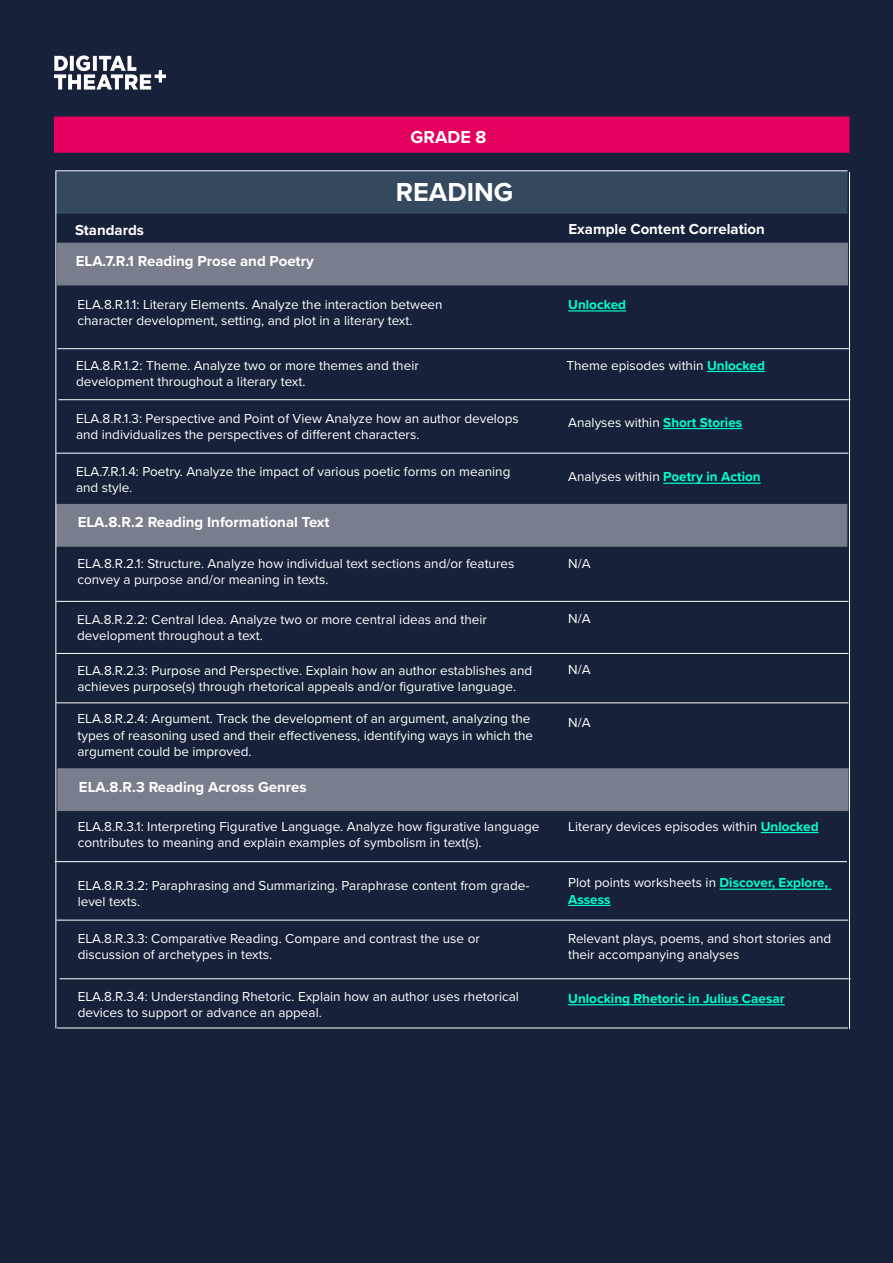
<style>
.page{position:relative;width:893px;height:1263px;background:#17213a}
.page>*{position:absolute;margin:0;border:0;box-sizing:border-box;transform-origin:0 0}
.t1{font:700 27px "Proxima Nova";color:#fff}
.t2{font:700 18px "Proxima Nova";color:#fff}
.t3{font:700 15px "Proxima Nova";color:#fff}
.t4{font:13.5px/16.2px "Proxima Nova";color:#fff}
.t5{font:700 13.5px/16.2px "Proxima Nova";color:#00ffcd}
.s1{font-weight:700;color:#00ffcd}
.s2{font-weight:400;color:#fff}
</style>
<div class="page">
<div style="left:54px;top:117px;width:795px;height:36px;background:#e6005d;border:2px solid #e6005d"></div>
<div style="left:56px;top:171px;width:791px;height:43px;background:#34495e;border:2px solid #34495e"></div>
<div style="left:57px;top:243px;width:791px;height:42px;background:#787e8c"></div>
<hr style="left:55px;top:171px;width:1px;height:857px;background:#fff">
<hr style="left:55px;top:170px;width:793px;height:1px;background:#fff">
<div style="left:56px;top:504px;width:791px;height:42px;background:#787e8c"></div>
<hr style="left:56px;top:601px;width:792px;height:1px;background:#fff">
<hr style="left:57px;top:348px;width:792px;height:1px;background:#fff">
<hr style="left:58px;top:399px;width:793px;height:1px;background:#fff">
<hr style="left:60px;top:978px;width:791px;height:1px;background:#fff">
<hr style="left:707px;top:371px;width:58px;height:1px;background:#00ffcd">
<hr style="left:56px;top:453px;width:792px;height:1px;background:#fff">
<hr style="left:663px;top:483px;width:98px;height:1px;background:#00ffcd">
<hr style="left:568px;top:310px;width:58px;height:1px;background:#00ffcd">
<hr style="left:56px;top:653px;width:792px;height:1px;background:#fff">
<hr style="left:56px;top:702px;width:792px;height:1px;background:#fff">
<div style="left:57px;top:768px;width:791px;height:43px;background:#787e8c"></div>
<hr style="left:55px;top:861px;width:792px;height:1px;background:#fff">
<hr style="left:56px;top:920px;width:792px;height:1px;background:#fff">
<hr style="left:761px;top:832px;width:58px;height:1px;background:#00ffcd">
<hr style="left:720px;top:889px;width:111px;height:1px;background:#00ffcd">
<hr style="left:568px;top:905px;width:43px;height:1px;background:#00ffcd">
<hr style="left:568px;top:1004px;width:217px;height:1px;background:#00ffcd">
<hr style="left:57px;top:1027px;width:791px;height:1px;background:#fff">
<hr style="left:849px;top:172px;width:1px;height:857px;background:#fff">
<hr style="left:663px;top:428px;width:79px;height:1px;background:#00ffcd">
<img style="left:54px;top:54px;width:112px;height:36px">
<h2 class="t2" style="left:411px;top:123px;width:77px">GRADE 8</h2>
<h1 class="t1" style="left:396px;top:171px;width:119px">READING</h1>
<p class="t3" style="left:75px;top:219px;width:71px">Standards</p>
<p class="t3" style="left:569px;top:217px;width:198px">Example Content Correlation</p>
<p class="t3" style="left:76px;top:250px;width:240px">ELA.7.R.1 Reading Prose and Poetry</p>
<p class="t4" style="left:77px;top:296px;width:367px">ELA.8.R.1.1: Literary Elements. Analyze the interaction between character development, setting, and plot in a literary text.</p>
<p class="t5" style="left:568px;top:296px;width:59px">Unlocked</p>
<p class="t4" style="left:76px;top:356px;width:344px">ELA.8.R.1.2: Theme. Analyze two or more themes and their development throughout a literary text.</p>
<p class="t4" style="left:566px;top:356px;width:200px">Theme episodes within <span class="s1">Unlocked</span></p>
<p class="t4" style="left:76px;top:410px;width:444px">ELA.8.R.1.3: Perspective and Point of View Analyze how an author develops and individualizes the perspectives of different characters.</p>
<p class="t4" style="left:76px;top:462px;width:436px">ELA.7.R.1.4: Poetry. Analyze the impact of various poetic forms on meaning and style.</p>
<p class="t3" style="left:78px;top:511px;width:253px">ELA.8.R.2 Reading Informational Text</p>
<p class="t4" style="left:77px;top:555px;width:438px">ELA.8.R.2.1: Structure. Analyze how individual text sections and/or features convey a purpose and/or meaning in texts.</p>
<p class="t4" style="left:568px;top:555px;width:24px">N/A</p>
<p class="t4" style="left:568px;top:413px;width:176px">Analyses within <span class="s1">Short Stories</span></p>
<p class="t4" style="left:568px;top:468px;width:194px">Analyses within <span class="s1">Poetry in Action</span></p>
<p class="t4" style="left:77px;top:610px;width:411px">ELA.8.R.2.2: Central Idea. Analyze two or more central ideas and their development throughout a text.</p>
<p class="t4" style="left:568px;top:610px;width:24px">N/A</p>
<p class="t4" style="left:77px;top:662px;width:456px">ELA.8.R.2.3: Purpose and Perspective. Explain how an author establishes and achieves purpose(s) through rhetorical appeals and/or figurative language.</p>
<p class="t4" style="left:568px;top:661px;width:24px">N/A</p>
<p class="t4" style="left:77px;top:710px;width:457px">ELA.8.R.2.4: Argument. Track the development of an argument, analyzing the types of reasoning used and their effectiveness, identifying ways in which the argument could be improved.</p>
<p class="t3" style="left:79px;top:776px;width:229px">ELA.8.R.3 Reading Across Genres</p>
<p class="t4" style="left:78px;top:817px;width:463px">ELA.8.R.3.1: Interpreting Figurative Language. Analyze how figurative language contributes to meaning and explain examples of symbolism in text(s).</p>
<p class="t4" style="left:78px;top:876px;width:453px">ELA.8.R.3.2: Paraphrasing and Summarizing. Paraphrase content from grade&shy;level texts.</p>
<p class="t4" style="left:78px;top:929px;width:404px">ELA.8.R.3.3: Comparative Reading. Compare and contrast the use or discussion of archetypes in texts.</p>
<p class="t4" style="left:78px;top:987px;width:443px">ELA.8.R.3.4: Understanding Rhetoric. Explain how an author uses rhetorical devices to support or advance an appeal.</p>
<p class="t4" style="left:568px;top:714px;width:24px">N/A</p>
<p class="t4" style="left:568px;top:817px;width:252px">Literary devices episodes within <span class="s1">Unlocked</span></p>
<p class="t5" style="left:568px;top:874px;width:261px"><span class="s2">Plot points worksheets in</span> Discover, Explore,<br>Assess</p>
<p class="t4" style="left:568px;top:929px;width:265px">Relevant plays, poems, and short stories and their accompanying analyses</p>
<p class="t5" style="left:568px;top:990px;width:218px">Unlocking Rhetoric in Julius Caesar</p>
</div>
